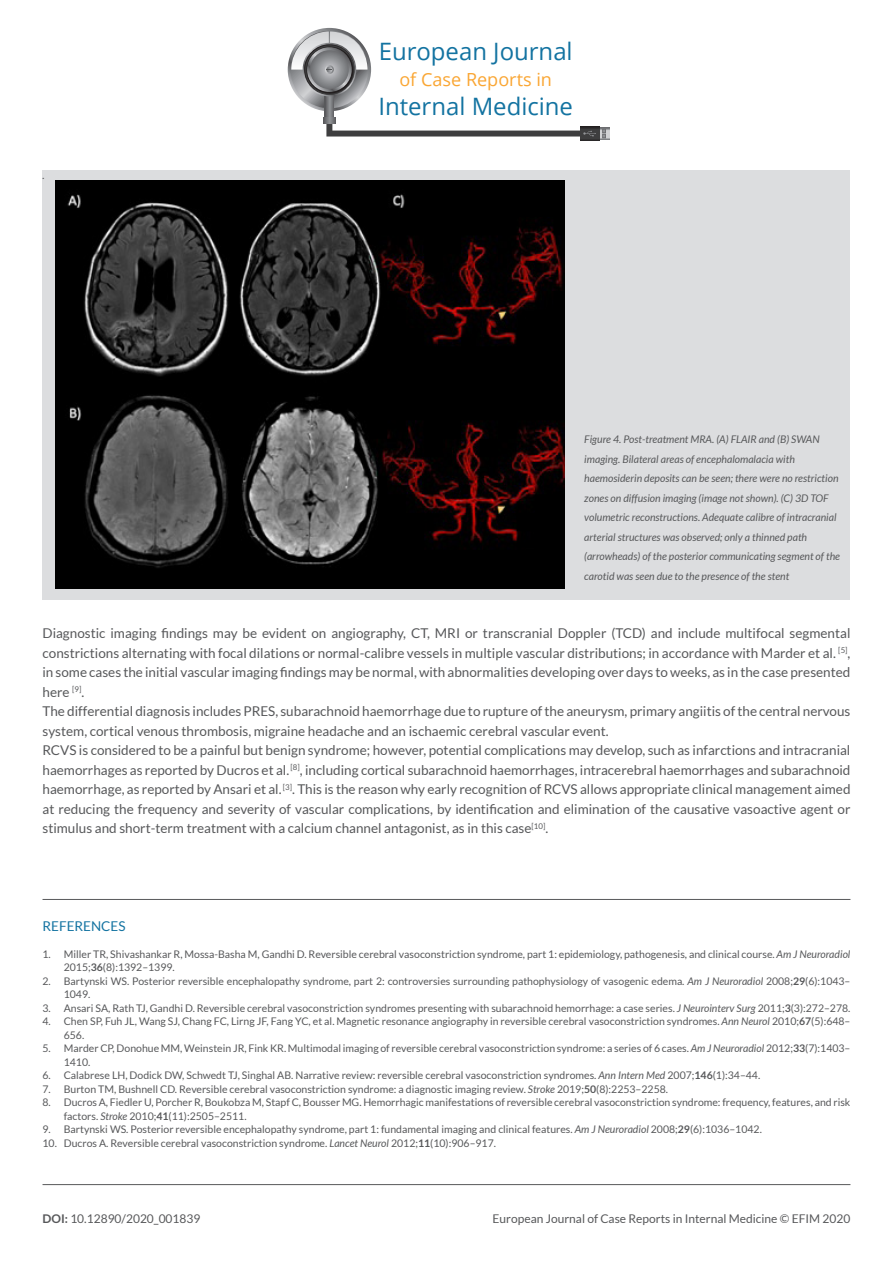
<style>
.page{position:relative;width:893px;height:1263px;background:#fff}
.page>*{position:absolute;margin:0;border:0;box-sizing:border-box;transform-origin:0 0}
.t1{font:24px "Open Sans";color:#1373a1}
.t2{font:18px "Open Sans";color:#faa633}
.TESTO_ARTICOLO{font:13.5px/19.5px "Lato";color:#57585a;text-align:justify}
.TITOLINI{font:13.5px "Lato";color:#1373a1}
.t3{font:12px "Lato";color:#57585a}
.REFERENCE{font:10.5px/13.5px "Lato";color:#57585a}
.DIDASCALIA{font:italic 10.5px/19.5px "Lato";color:#57585a}
.REFERENCE-2{font:italic 10.5px "Lato";color:#57585a}
.s1{font-style:italic}
.s2{font-weight:700}
</style>
<div class="page">
<svg style="left:288px;top:28px;width:83px;height:83px"></svg>
<svg style="left:291px;top:31px;width:77px;height:77px"></svg>
<svg style="left:325px;top:96px;width:9px;height:21px"></svg>
<svg style="left:303px;top:43px;width:53px;height:53px"></svg>
<svg style="left:304px;top:44px;width:51px;height:51px"></svg>
<svg style="left:307px;top:47px;width:45px;height:45px"></svg>
<svg style="left:310px;top:50px;width:39px;height:39px"></svg>
<svg style="left:291px;top:31px;width:76px;height:43px"></svg>
<svg style="left:600px;top:128px;width:10px;height:11px"></svg>
<svg style="left:603px;top:129px;width:2px;height:9px"></svg>
<svg style="left:580px;top:126px;width:20px;height:15px"></svg>
<svg style="left:323px;top:117px;width:273px;height:20px"></svg>
<hr style="left:43px;top:1184px;width:807px;height:1px;background:#57585a">
<div style="left:43px;top:170px;width:807px;height:429px;background:#dcdddf"></div>
<img style="left:55px;top:181px;width:510px;height:408px">
<hr style="left:43px;top:899px;width:807px;height:1px;background:#57585a">
<p class="REFERENCE-2" style="left:43px;top:169px;width:4px">.</p>
<h1 class="t1" style="left:379px;top:35px;width:196px">European Journal</h1>
<h2 class="t2" style="left:399px;top:67px;width:154px">of Case Reports in</h2>
<h1 class="t1" style="left:378px;top:89px;width:196px">Internal Medicine</h1>
<p class="DIDASCALIA" style="left:584px;top:430px;width:257px">Figure 4. Post-treatment MRA. (A) FLAIR and (B) SWAN imaging. Bilateral areas of encephalomalacia with haemosiderin deposits can be seen; there were no restriction zones on diffusion imaging (image not shown). (C) 3D TOF volumetric reconstructions. Adequate calibre of intracranial arterial structures was observed; only a thinned path (arrowheads) of the posterior communicating segment of the carotid was seen due to the presence of the stent</p>
<p class="TESTO_ARTICOLO" style="left:43px;top:623px;width:809px">Diagnostic imaging findings may be evident on angiography, CT, MRI or transcranial Doppler (TCD) and include multifocal segmental constrictions alternating with focal dilations or normal-calibre vessels in multiple vascular distributions; in accordance with Marder et al. <sup>[5]</sup>, in some cases the initial vascular imaging findings may be normal, with abnormalities developing over days to weeks, as in the case presented here <sup>[9]</sup>.</p>
<p class="TESTO_ARTICOLO" style="left:43px;top:701px;width:809px">The differential diagnosis includes PRES, subarachnoid haemorrhage due to rupture of the aneurysm, primary angiitis of the central nervous system, cortical venous thrombosis, migraine headache and an ischaemic cerebral vascular event.</p>
<p class="TESTO_ARTICOLO" style="left:43px;top:740px;width:809px">RCVS is considered to be a painful but benign syndrome; however, potential complications may develop, such as infarctions and intracranial haemorrhages as reported by Ducros et al. <sup>[8]</sup>, including cortical subarachnoid haemorrhages, intracerebral haemorrhages and subarachnoid haemorrhage, as reported by Ansari et al. <sup>[3]</sup>. This is the reason why early recognition of RCVS allows appropriate clinical management aimed at reducing the frequency and severity of vascular complications, by identification and elimination of the causative vasoactive agent or stimulus and short-term treatment with a calcium channel antagonist, as in this case<sup>[10]</sup>.</p>
<p class="TITOLINI" style="left:43px;top:918px;width:85px">REFERENCES</p>
<p class="REFERENCE" style="left:64px;top:947px;width:788px;text-indent:-21px">1. Miller TR, Shivashankar R, Mossa-Basha M, Gandhi D. Reversible cerebral vasoconstriction syndrome, part 1: epidemiology, pathogenesis, and clinical course. <span class="s1">Am J Neuroradiol<br></span>2015;<span class="s2">36</span>(8):1392–1399.</p>
<p class="REFERENCE" style="left:64px;top:974px;width:788px;text-indent:-21px">2. Bartynski WS. Posterior reversible encephalopathy syndrome, part 2: controversies surrounding pathophysiology of vasogenic edema. <span class="s1">Am J Neuroradiol</span> 2008;<span class="s2">29</span>(6):1043–<br>1049.</p>
<p class="REFERENCE" style="left:43px;top:1001px;width:809px">3. Ansari SA, Rath TJ, Gandhi D. Reversible cerebral vasoconstriction syndromes presenting with subarachnoid hemorrhage: a case series. <span class="s1">J Neurointerv Surg</span> 2011;<span class="s2">3</span>(3):272–278.</p>
<p class="REFERENCE" style="left:64px;top:1014px;width:788px;text-indent:-21px">4. Chen SP, Fuh JL, Wang SJ, Chang FC, Lirng JF, Fang YC, et al. Magnetic resonance angiography in reversible cerebral vasoconstriction syndromes. <span class="s1">Ann Neurol</span> 2010;<span class="s2">67</span>(5):648–<br>656.</p>
<p class="REFERENCE" style="left:64px;top:1041px;width:788px;text-indent:-21px">5. Marder CP, Donohue MM, Weinstein JR, Fink KR. Multimodal imaging of reversible cerebral vasoconstriction syndrome: a series of 6 cases. <span class="s1">Am J Neuroradiol</span> 2012;<span class="s2">33</span>(7):1403–<br>1410.</p>
<p class="REFERENCE" style="left:43px;top:1068px;width:719px">6. Calabrese LH, Dodick DW, Schwedt TJ, Singhal AB. Narrative review: reversible cerebral vasoconstriction syndromes. <span class="s1">Ann Intern Med</span> 2007;<span class="s2">146</span>(1):34–44.</p>
<p class="REFERENCE" style="left:43px;top:1082px;width:627px">7. Burton TM, Bushnell CD. Reversible cerebral vasoconstriction syndrome: a diagnostic imaging review. <span class="s1">Stroke</span> 2019;<span class="s2">50</span>(8):2253–2258.</p>
<p class="REFERENCE" style="left:64px;top:1095px;width:788px;text-indent:-21px">8. Ducros A, Fiedler U, Porcher R, Boukobza M, Stapf C, Bousser MG. Hemorrhagic manifestations of reversible cerebral vasoconstriction syndrome: frequency, features, and risk factors. <span class="s1">Stroke</span> 2010;<span class="s2">41</span>(11):2505–2511.</p>
<p class="REFERENCE" style="left:43px;top:1122px;width:721px">9. Bartynski WS. Posterior reversible encephalopathy syndrome, part 1: fundamental imaging and clinical features. <span class="s1">Am J Neuroradiol</span> 2008;<span class="s2">29</span>(6):1036–1042.</p>
<p class="REFERENCE" style="left:43px;top:1136px;width:455px">10. Ducros A. Reversible cerebral vasoconstriction syndrome. <span class="s1">Lancet Neurol</span> 2012;<span class="s2">11</span>(10):906–917.</p>
<p class="t3" style="left:43px;top:1212px;width:159px"><span class="s2">DOI:</span> 10.12890/2020_001839</p>
<p class="t3" style="left:493px;top:1212px;width:359px">European Journal of Case Reports in Internal Medicine © EFIM 2020</p>
</div>
